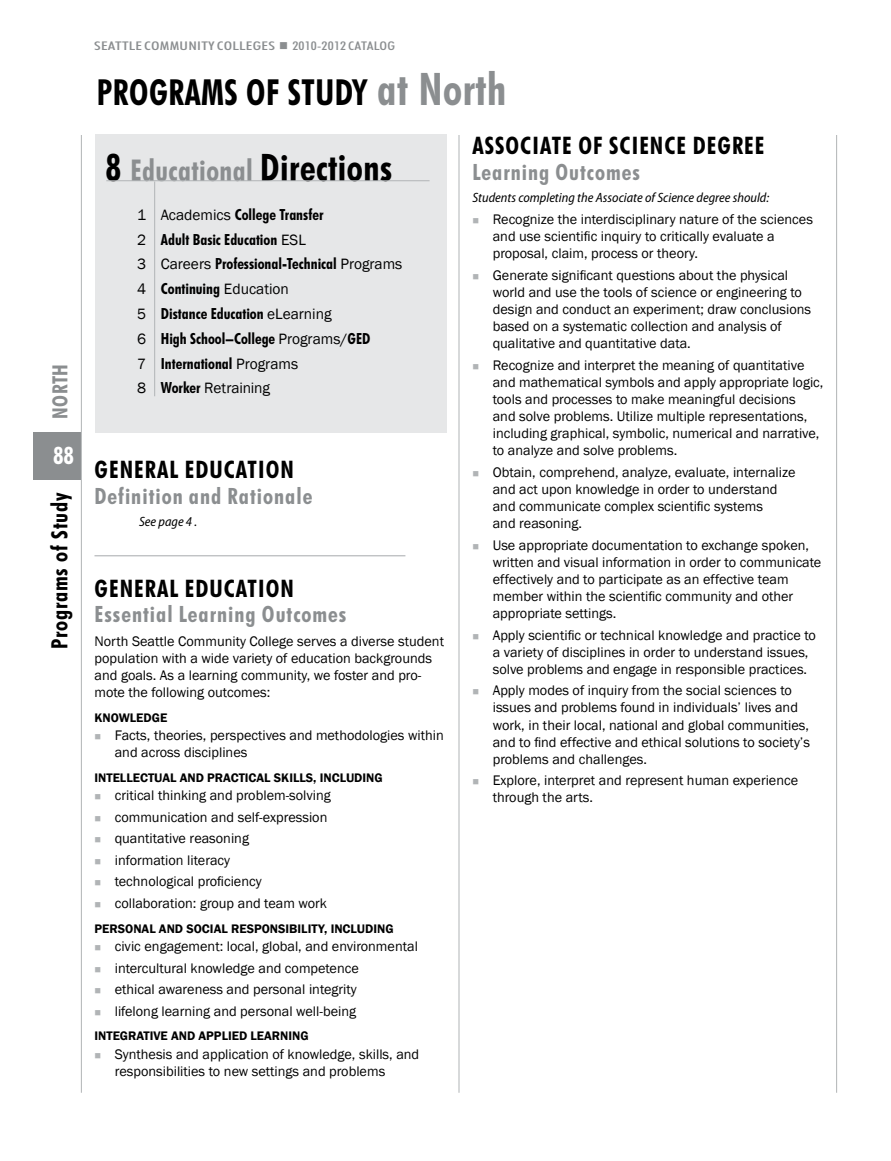
<style>
.page{position:relative;width:891px;height:1161px;background:#fff}
.page>*{position:absolute;margin:0;border:0;box-sizing:border-box;transform-origin:0 0}
.t1{font:700 condensed 37.95px "Futura BT";color:#000;scale:.95 1}
.t2{font:700 condensed 36px "Futura BT";letter-spacing:.015em;color:#000;scale:.95 1}
.t3{font:700 condensed 24.15px "Futura BT";letter-spacing:.045em;color:#000}
.t4{font:700 condensed 24px "Futura BT";color:#fff}
.t5{font:700 condensed 22.5px "Futura BT";letter-spacing:.045em;color:#8b8e90}
.t6{font:700 condensed 22.5px "Futura BT";letter-spacing:.035em;color:#000}
.t7{font:700 condensed 21px "Futura BT";color:#8b8e90}
.t8{font:700 condensed 15.45px/24.8px "Futura BT";color:#000}
.t9{font:15.45px "Franklin Gothic";color:#000}
.t10{font:14.25px/17.1px "Franklin Gothic";color:#000}
.t11{font:italic semi-condensed 13.5px "Myriad Pro";color:#000}
.t12{font:600 12.75px "Franklin Gothic";color:#000}
.t13{font:500 condensed 12px "Futura BT";letter-spacing:.015em;color:#8b8e90;scale:1.44 1}
.t14{font:500 condensed 12px "Futura BT";letter-spacing:.015em;color:#8b8e90;scale:1.3 1}
.s1{font-size:45px;color:#8b8e90}
.s2{font-size:30px;color:#8b8e90}
.s3{font-family:"Franklin Gothic";font-weight:400;font-stretch:normal}
.s4{font-family:"Futura BT";font-weight:700;font-stretch:condensed}
</style>
<div class="page">
<div style="left:34px;top:432px;width:47px;height:47px;background:#8b8e90"></div>
<hr style="left:459px;top:135px;width:1px;height:958px;background:#b1b4b6">
<hr style="left:836px;top:135px;width:1px;height:958px;background:#b1b4b6">
<hr style="left:81px;top:135px;width:1px;height:958px;background:#b1b4b6">
<hr style="left:94px;top:555px;width:311px;height:1px;background:#a7a9ac">
<div style="left:95px;top:134px;width:352px;height:299px;background:#e6e7e8"></div>
<hr style="left:106px;top:180px;width:324px;height:1px;background:#b1b4b6">
<hr style="left:154px;top:181px;width:1px;height:215px;background:#b1b4b6">
<h3 class="t7" style="left:47px;top:418px;width:54px;rotate:-90deg">nORTH</h3>
<h3 class="t4" style="left:53px;top:441px;width:23px">88</h3>
<h3 class="t6" style="left:46px;top:649px;width:157px;rotate:-90deg">Programs of Study</h3>
<p class="t13" style="left:94px;top:38px;width:187px">SEATTLE COMMUNITY COLLEGES ■ 2010-2012 CATAL</p>
<p class="t14" style="left:380px;top:38px;width:12px">OG</p>
<h2 class="t2" style="left:97px;top:70px;width:433px">Programs of Study <span class="s1">at North</span></h2>
<h1 class="t1" style="left:106px;top:144px;width:303px">8 <span class="s2">Educational</span> Directions</h1>
<p class="t8" style="left:137px;top:202px;width:267px"><span class="s3">1 Academics</span> College Transfer<br><span class="s3">2</span> Adult Basic Education <span class="s3">ESL<br>3 Careers</span> Professional-Technical <span class="s3">Programs</span></p>
<p class="t9" style="left:137px;top:279px;width:153px">4 <span class="s4">Continuing</span> Education</p>
<p class="t8" style="left:137px;top:301px;width:235px"><span class="s3">5</span> Distance Education <span class="s3">eLearning<br>6</span> High School–College <span class="s3">Programs/</span>GED<br><span class="s3">7</span> International <span class="s3">Programs</span></p>
<p class="t9" style="left:137px;top:379px;width:135px">8 <span class="s4">Worker</span> Retraining</p>
<h3 class="t3" style="left:94px;top:455px;width:201px">General Education</h3>
<h3 class="t5" style="left:94px;top:482px;width:219px">Definition and Rationale</h3>
<p class="t11" style="left:139px;top:513px;width:60px">See page 4 .</p>
<h3 class="t3" style="left:94px;top:573px;width:201px">General Education</h3>
<h3 class="t5" style="left:94px;top:601px;width:253px">Essential Learning Outcomes</h3>
<p class="t10" style="left:94px;top:633px;width:351px">North Seattle Community College serves a diverse student population with a wide variety of education backgrounds and goals. As a learning community, we foster and pro&shy;mote the following outcomes:</p>
<p class="t12" style="left:94px;top:709px;width:17px">KNOWLEDGE</p>
<p class="t10" style="left:115px;top:727px;width:331px">Facts, theories, perspectives and methodologies within and across disciplines</p>
<p class="t12" style="left:94px;top:769px;width:12px">INTELLECTUAL</p>
<p class="t12" style="left:180px;top:769px;width:9px">AND</p>
<p class="t12" style="left:207px;top:769px;width:16px">PRACTICAL</p>
<p class="t12" style="left:274px;top:769px;width:15px">SKILLS</p>
<p class="t12" style="left:313px;top:769px;width:15px">, INCLUDING</p>
<p class="t10" style="left:115px;top:785px;width:218px;line-height:21.6px">critical thinking and problem-solving communication and self-expression quantitative reasoning<br>information literacy<br>technological proficiency collaboration: group and team work</p>
<p class="t12" style="left:94px;top:920px;width:17px">PERSONAL</p>
<p class="t12" style="left:159px;top:920px;width:9px">AND</p>
<p class="t12" style="left:186px;top:920px;width:16px">SOCIAL</p>
<p class="t12" style="left:231px;top:920px;width:16px">RESPONSIBILITY</p>
<p class="t12" style="left:324px;top:920px;width:15px">, INCLUDING</p>
<p class="t10" style="left:115px;top:936px;width:305px;line-height:21.6px">civic engagement: local, global, and environmental intercultural knowledge and competence<br>ethical awareness and personal integrity<br>lifelong learning and personal well-being</p>
<p class="t12" style="left:94px;top:1028px;width:12px">INTEGRATIVE</p>
<p class="t12" style="left:171px;top:1028px;width:9px">AND</p>
<p class="t12" style="left:199px;top:1028px;width:16px">APPLIED</p>
<p class="t12" style="left:251px;top:1028px;width:15px">LEARNING</p>
<p class="t10" style="left:115px;top:1046px;width:306px">Synthesis and application of knowledge, skills, and responsibilities to new settings and problems</p>
<h3 class="t3" style="left:472px;top:131px;width:294px">Associate of Science Degree</h3>
<h3 class="t5" style="left:472px;top:158px;width:169px">Learning Outcomes</h3>
<p class="t11" style="left:472px;top:189px;width:298px">Students completing the Associate of Science degree should:</p>
<p class="t10" style="left:493px;top:211px;width:322px">Recognize the interdisciplinary nature of the sciences and use scientific inquiry to critically evaluate a proposal, claim, process or theory.</p>
<p class="t10" style="left:493px;top:267px;width:320px">Generate significant questions about the physical world and use the tools of science or engineering to design and conduct an experiment; draw conclusions based on a systematic collection and analysis of qualitative and quantitative data.</p>
<p class="t10" style="left:493px;top:357px;width:332px">Recognize and interpret the meaning of quantitative and mathematical symbols and apply appropriate logic, tools and processes to make meaningful decisions<br>and solve problems. Utilize multiple representations, including graphical, symbolic, numerical and narrative, to analyze and solve problems.</p>
<p class="t10" style="left:493px;top:464px;width:304px">Obtain, comprehend, analyze, evaluate, internalize and act upon knowledge in order to understand and communicate complex scientific systems<br>and reasoning.</p>
<p class="t10" style="left:493px;top:537px;width:330px">Use appropriate documentation to exchange spoken, written and visual information in order to communicate effectively and to participate as an effective team member within the scientific community and other appropriate settings.</p>
<p class="t10" style="left:493px;top:627px;width:325px">Apply scientific or technical knowledge and practice to a variety of disciplines in order to understand issues, solve problems and engage in responsible practices.</p>
<p class="t10" style="left:493px;top:682px;width:319px">Apply modes of inquiry from the social sciences to issues and problems found in individuals’ lives and work, in their local, national and global communities, and to find effective and ethical solutions to society’s problems and challenges.</p>
<p class="t10" style="left:493px;top:772px;width:307px">Explore, interpret and represent human experience through the arts.</p>
</div>
